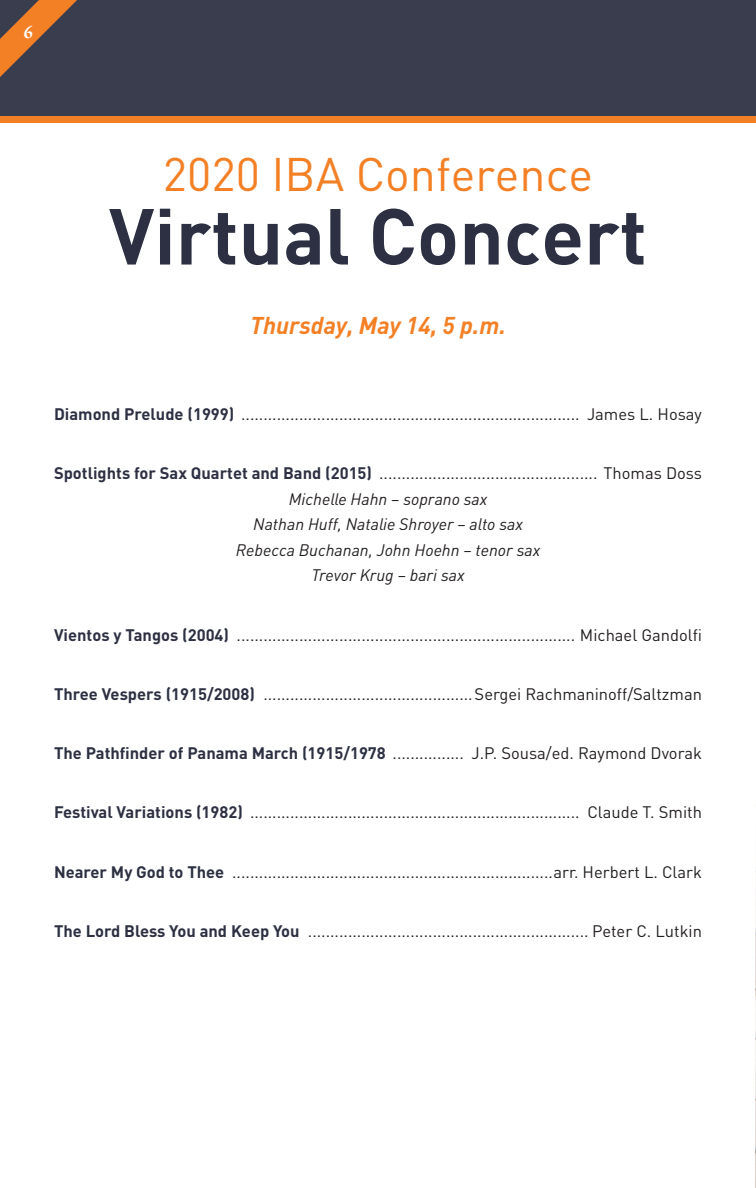
<style>
.page{position:relative;width:756px;height:1188px;background:#fff}
.page>*{position:absolute;margin:0;border:0;box-sizing:border-box;transform-origin:0 0}
.headers{font:700 78px "DINOT";color:#2c3042}
.headers-2{font:46.5px "DINOT";color:#f48026}
.headers-3{font:italic 700 24px "DINOT";color:#f48026}
.Centered_Section_of{font:700 18px "Garamond Premr Pro";color:#fff}
.Song_and_Artist{font:16.5px "DINOT";color:#231f20}
.Song_and_Artist-2{font:italic 16.5px "DINOT";color:#231f20}
.s1{font-weight:700;color:#2c3042}
</style>
<div class="page">
<div style="left:0;top:0;width:756px;height:117px;background:#3a3d4e"></div>
<img style="left:755px;top:871px;width:1px;height:317px">
<svg style="left:0;top:0;width:77px;height:77px"></svg>
<div style="left:0;top:117px;width:756px;height:6px;background:#f48026"></div>
<p class="Centered_Section_of" style="left:24px;top:21px;width:11px">6</p>
<p class="headers-2" style="left:163px;top:145px;width:432px">2020 IBA Conference</p>
<p class="headers" style="left:109px;top:185px;width:540px">Virtual Concert</p>
<p class="headers-3" style="left:250px;top:309px;width:257px">Thursday, May 14, 5 p.m.</p>
<p class="Song_and_Artist" style="left:54px;top:404px;width:650px"><span class="s1">Diamond Prelude (1999)</span> ............................................................................ James L. Hosay</p>
<p class="Song_and_Artist" style="left:54px;top:463px;width:650px"><span class="s1">Spotlights for Sax Quartet and Band (2015)</span> ................................................. Thomas Doss</p>
<p class="Song_and_Artist-2" style="left:289px;top:488px;width:200px">Michelle Hahn – soprano sax</p>
<p class="Song_and_Artist-2" style="left:253px;top:513px;width:271px">Nathan Huff, Natalie Shroyer – alto sax</p>
<p class="Song_and_Artist-2" style="left:236px;top:539px;width:306px">Rebecca Buchanan, John Hoehn – tenor sax</p>
<p class="Song_and_Artist-2" style="left:312px;top:564px;width:155px">Trevor Krug – bari sax</p>
<p class="Song_and_Artist" style="left:54px;top:624px;width:650px"><span class="s1">Vientos y Tangos (2004)</span> ............................................................................ Michael Gandolfi</p>
<p class="Song_and_Artist" style="left:54px;top:684px;width:650px"><span class="s1">Three Vespers (1915/2008)</span> ...............................................Sergei Rachmaninoff/Saltzman</p>
<p class="Song_and_Artist" style="left:54px;top:743px;width:650px"><span class="s1">The Pathfinder of Panama March (1915/1978</span> ................ J.P. Sousa/ed. Raymond Dvorak</p>
<p class="Song_and_Artist" style="left:54px;top:802px;width:650px"><span class="s1">Festival Variations (1982)</span> .......................................................................... Claude T. Smith</p>
<p class="Song_and_Artist" style="left:54px;top:861px;width:650px"><span class="s1">Nearer My God to Thee</span> ........................................................................arr. Herbert L. Clark</p>
<p class="Song_and_Artist" style="left:54px;top:921px;width:650px"><span class="s1">The Lord Bless You and Keep You</span> ............................................................... Peter C. Lutkin</p>
</div>
